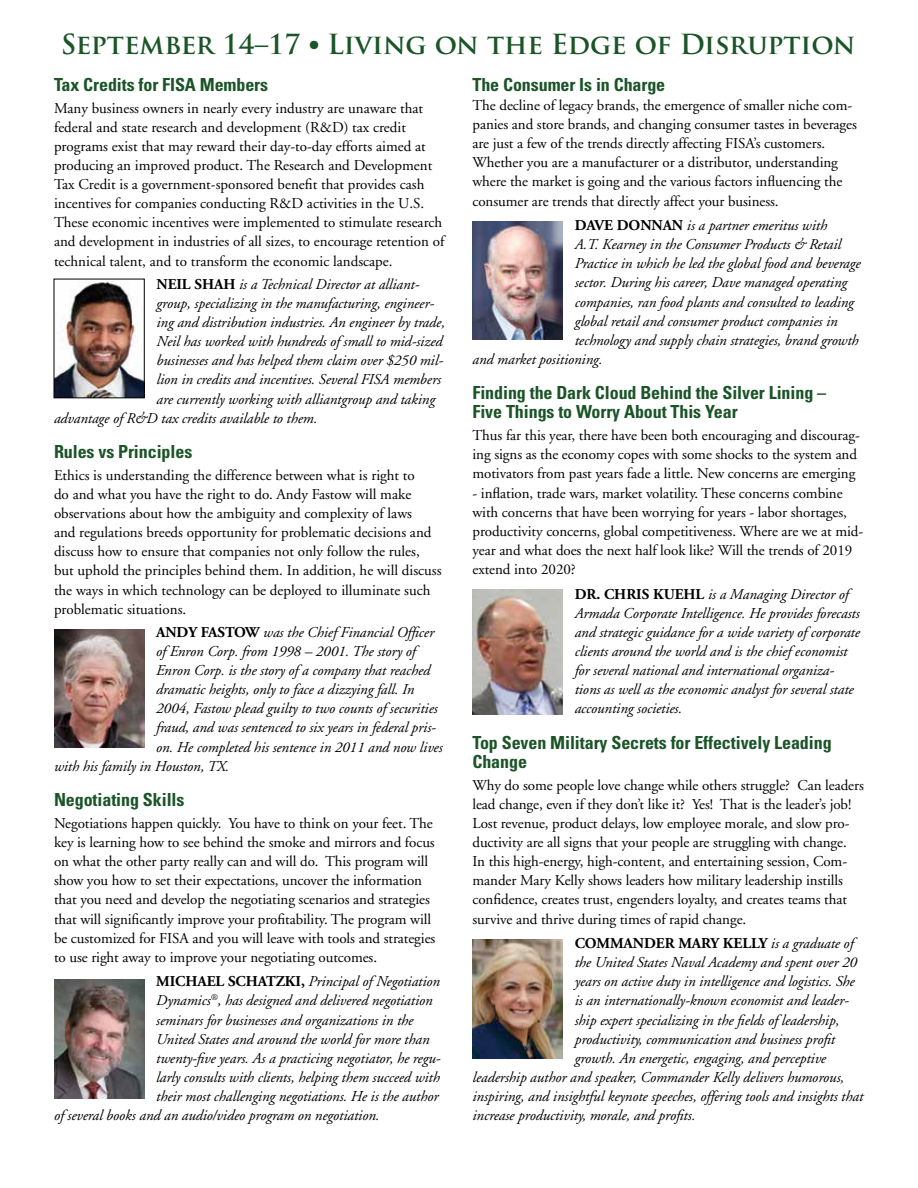
<style>
.page{position:relative;width:918px;height:1188px;background:#fff}
.page>*{position:absolute;margin:0;border:0;box-sizing:border-box;transform-origin:0 0}
.t1{font:700 27px "Trajan Pro";color:#1a5427}
.t2{font:700 condensed 18px/19px "Univers LT Std";letter-spacing:-.005em;color:#1a5427}
.t3{font:15px/19.2px "Adobe Garamond";letter-spacing:-.005em;color:#000}
.t4{font:italic 15px/19.2px "Adobe Garamond";letter-spacing:-.005em;color:#000}
.t5{font:700 15px "Adobe Garamond";letter-spacing:-.005em;color:#000}
.s1{font-family:"Adobe Garamond"}
.s2{font-weight:700;font-style:normal}
.s3{font-weight:400;font-style:italic}
</style>
<div class="page">
<img style="left:54px;top:629px;width:90px;height:119px">
<img style="left:54px;top:979px;width:90px;height:119px">
<img style="left:473px;top:939px;width:90px;height:119px">
<img style="left:473px;top:221px;width:90px;height:119px">
<img style="left:473px;top:590px;width:90px;height:125px">
<img style="left:56px;top:281px;width:87px;height:115px">
<div style="left:54px;top:279px;width:91px;height:119px;border:1px solid #000"></div>
<h1 class="t1" style="left:61px;top:28px;width:796px">September 14–17 <span class="s1">•</span> Living on the Edge of Disruption</h1>
<p class="t2" style="left:54px;top:75px;width:216px">Tax Credits for FISA Members</p>
<p class="t3" style="left:54px;top:99px;width:392px">Many business owners in nearly every industry are unaware that federal and state research and development (R&amp;D) tax credit programs exist that may reward their day-to-day efforts aimed at producing an improved product. The Research and Development Tax Credit is a government-sponsored benefit that provides cash incentives for companies conducting R&amp;D activities in the U.S.<br>These economic incentives were implemented to stimulate research and development in industries of all sizes, to encourage retention of technical talent, and to transform the economic landscape.</p>
<p class="t4" style="left:157px;top:275px;width:265px"><span class="s2">NEIL SHAH</span> is a Technical Director at alliant-</p>
<p class="t4" style="left:157px;top:294px;width:279px">group, specializing in the manufacturing, engineer-</p>
<p class="t4" style="left:157px;top:313px;width:290px">ing and distribution industries. An engineer by trade,</p>
<p class="t4" style="left:157px;top:332px;width:288px">Neil has worked with hundreds of small to mid-sized</p>
<p class="t4" style="left:157px;top:351px;width:288px">businesses and has helped them claim over $250 mil-</p>
<p class="t4" style="left:157px;top:371px;width:286px">lion in credits and incentives. Several FISA members</p>
<p class="t4" style="left:157px;top:390px;width:280px">are currently working with alliantgroup and taking</p>
<p class="t4" style="left:54px;top:409px;width:265px">advantage of R&amp;D tax credits available to them.</p>
<p class="t2" style="left:54px;top:442px;width:140px">Rules vs Principles</p>
<p class="t3" style="left:54px;top:466px;width:389px">Ethics is understanding the difference between what is right to<br>do and what you have the right to do. Andy Fastow will make observations about how the ambiguity and complexity of laws<br>and regulations breeds opportunity for problematic decisions and discuss how to ensure that companies not only follow the rules, but uphold the principles behind them. In addition, he will discuss the ways in which technology can be deployed to illuminate such problematic situations.</p>
<p class="t4" style="left:156px;top:623px;width:280px"><span class="s2">ANDY FASTOW</span> was the Chief Financial Officer</p>
<p class="t4" style="left:156px;top:642px;width:261px">of Enron Corp. from 1998 – 2001. The story of</p>
<p class="t4" style="left:156px;top:661px;width:276px">Enron Corp. is the story of a company that reached</p>
<p class="t4" style="left:156px;top:680px;width:260px">dramatic heights, only to face a dizzying fall. In</p>
<p class="t4" style="left:156px;top:700px;width:283px">2004, Fastow plead guilty to two counts of securities</p>
<p class="t4" style="left:156px;top:719px;width:281px">fraud, and was sentenced to six years in federal pris-</p>
<p class="t4" style="left:156px;top:738px;width:288px">on. He completed his sentence in 2011 and now lives</p>
<p class="t4" style="left:54px;top:757px;width:177px">with his family in Houston, TX.</p>
<p class="t2" style="left:54px;top:790px;width:132px">Negotiating Skills</p>
<p class="t3" style="left:54px;top:814px;width:383px">Negotiations happen quickly. You have to think on your feet. The key is learning how to see behind the smoke and mirrors and focus on what the other party really can and will do. This program will show you how to set their expectations, uncover the information that you need and develop the negotiating scenarios and strategies that will significantly improve your profitability. The program will be customized for FISA and you will leave with tools and strategies to use right away to improve your negotiating outcomes.</p>
<p class="t4" style="left:156px;top:972px;width:285px"><span class="s2">MICHAEL SCHATZKI,</span> Principal of Negotiation</p>
<p class="t4" style="left:156px;top:992px;width:278px">Dynamics<sup>®</sup>, has designed and delivered negotiation</p>
<p class="t4" style="left:156px;top:1011px;width:259px">seminars for businesses and organizations in the</p>
<p class="t4" style="left:156px;top:1030px;width:275px">United States and around the world for more than</p>
<p class="t4" style="left:156px;top:1049px;width:286px">twenty-five years. As a practicing negotiator, he regu-</p>
<p class="t4" style="left:156px;top:1068px;width:285px">larly consults with clients, helping them succeed with</p>
<p class="t4" style="left:156px;top:1087px;width:284px">their most challenging negotiations. He is the author</p>
<p class="t4" style="left:54px;top:1106px;width:327px">of several books and an audio/video program on negotiation.</p>
<p class="t2" style="left:472px;top:75px;width:194px">The Consumer Is in Charge</p>
<p class="t3" style="left:472px;top:96px;width:386px">The decline of legacy brands, the emergence of smaller niche com&shy;panies and store brands, and changing consumer tastes in beverages are just a few of the trends directly affecting FISA’s customers.<br>Whether you are a manufacturer or a distributor, understanding where the market is going and the various factors influencing the consumer are trends that directly affect your business.</p>
<p class="t4" style="left:575px;top:216px;width:254px"><span class="s2">DAVE DONNAN</span> is a partner emeritus with</p>
<p class="t4" style="left:575px;top:235px;width:268px">A.T. Kearney in the Consumer Products &amp; Retail</p>
<p class="t4" style="left:575px;top:254px;width:288px">Practice in which he led the global food and beverage</p>
<p class="t4" style="left:575px;top:274px;width:274px">sector. During his career, Dave managed operating</p>
<p class="t4" style="left:575px;top:293px;width:281px">companies, ran food plants and consulted to leading</p>
<p class="t4" style="left:575px;top:312px;width:264px">global retail and consumer product companies in</p>
<p class="t4" style="left:575px;top:331px;width:286px">technology and supply chain strategies, brand growth</p>
<p class="t4" style="left:472px;top:350px;width:132px">and market positioning.</p>
<p class="t2" style="left:472px;top:383px;width:355px">Finding the Dark Cloud Behind the Silver Lining –<br>Five Things to Worry About This Year</p>
<p class="t3" style="left:472px;top:426px;width:389px">Thus far this year, there have been both encouraging and discourag&shy;ing signs as the economy copes with some shocks to the system and motivators from past years fade a little. New concerns are emerging</p>
<p class="t3" style="left:472px;top:484px;width:392px">- inflation, trade wars, market volatility. These concerns combine with concerns that have been worrying for years - labor shortages, productivity concerns, global competitiveness. Where are we at mid&shy;year and what does the next half look like? Will the trends of 2019 extend into 2020?</p>
<p class="t4" style="left:575px;top:585px;width:287px"><span class="s2">DR. CHRIS KUEHL</span> is a Managing Director of Armada Corporate Intelligence. He provides forecasts and strategic guidance for a wide variety of corporate clients around the world and is the chief economist for several national and international organiza&shy;tions as well as the economic analyst for several state accounting societies.</p>
<p class="t2" style="left:472px;top:733px;width:361px">Top Seven Military Secrets for Effectively Leading<br>Change</p>
<p class="t3" style="left:472px;top:776px;width:393px">Why do some people love change while others struggle? Can leaders lead change, even if they don’t like it? Yes! That is the leader’s job!<br>Lost revenue, product delays, low employee morale, and slow pro&shy;ductivity are all signs that your people are struggling with change.<br>In this high-energy, high-content, and entertaining session, Com&shy;mander Mary Kelly shows leaders how military leadership instills confidence, creates trust, engenders loyalty, and creates teams that survive and thrive during times of rapid change.</p>
<p class="t5" style="left:575px;top:935px;width:280px">COMMANDER MARY KELLY <span class="s3">is a graduate of</span></p>
<p class="t4" style="left:575px;top:953px;width:284px">the United States Naval Academy and spent over 20</p>
<p class="t4" style="left:575px;top:972px;width:282px">years on active duty in intelligence and logistics. She</p>
<p class="t4" style="left:575px;top:992px;width:276px">is an internationally-known economist and leader-</p>
<p class="t4" style="left:575px;top:1011px;width:266px">ship expert specializing in the fields of leadership,</p>
<p class="t4" style="left:575px;top:1030px;width:262px">productivity, communication and business profit</p>
<p class="t4" style="left:575px;top:1049px;width:253px">growth. An energetic, engaging, and perceptive</p>
<p class="t4" style="left:472px;top:1068px;width:373px">leadership author and speaker, Commander Kelly delivers humorous,</p>
<p class="t4" style="left:472px;top:1087px;width:392px">inspiring, and insightful keynote speeches, offering tools and insights that</p>
<p class="t4" style="left:472px;top:1106px;width:224px">increase productivity, morale, and profits.</p>
</div>
